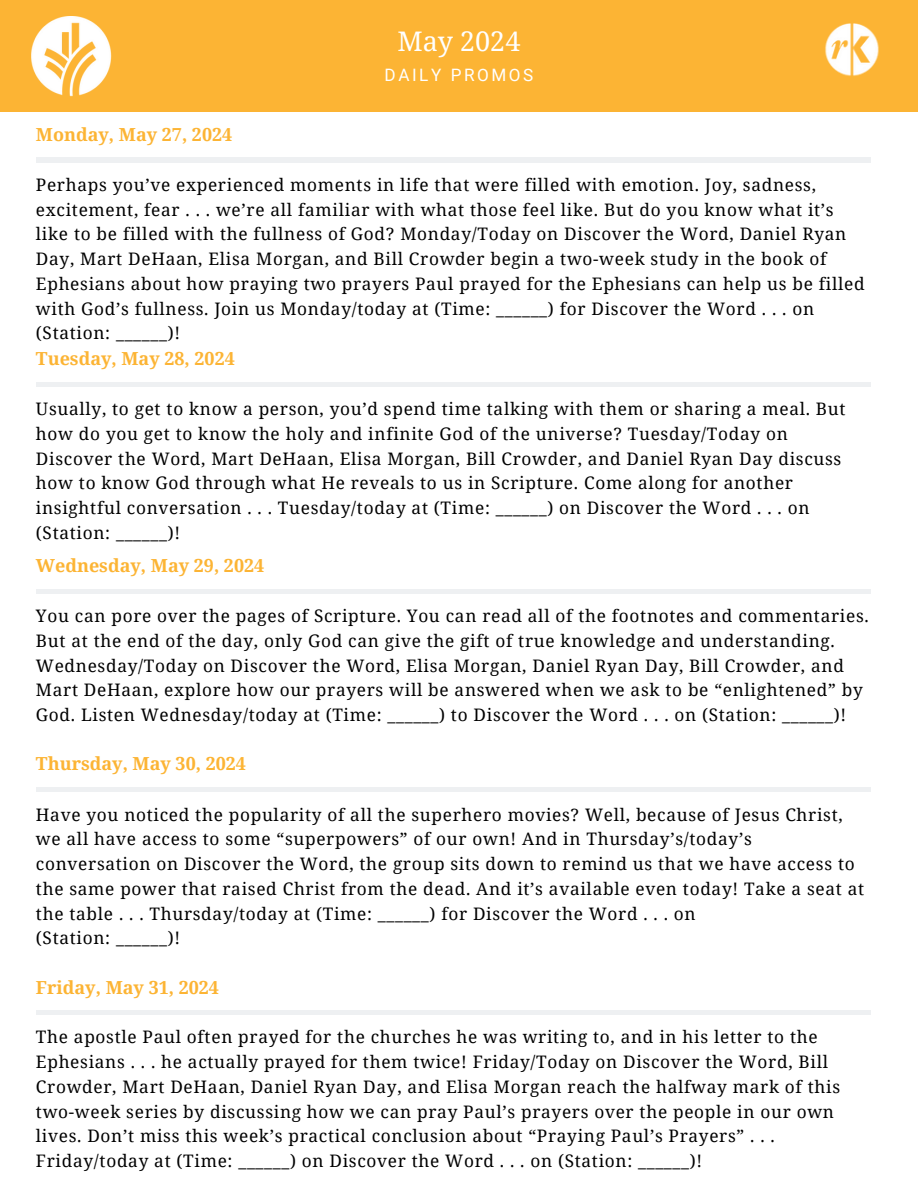
<style>
.page{position:relative;width:918px;height:1188px;background:#fff}
.page>*{position:absolute;margin:0;border:0;box-sizing:border-box;transform-origin:0 0}
.t1{font:27px "Noto Serif";color:#fff}
.t2{font:700 18px "Noto Serif";color:#fcb434}
.t3{font:17.25px/24.8px "Noto Serif";letter-spacing:.04em;color:#000}
.t4{font:17.1px "Roboto";letter-spacing:.15em;color:#fff}
</style>
<div class="page">
<div style="left:0;top:0;width:918px;height:112px;background:#fcb434"></div>
<img style="left:825px;top:23px;width:54px;height:53px">
<img style="left:31px;top:16px;width:81px;height:81px">
<div style="left:36px;top:589px;width:834px;height:5px;background:#eef0f2"></div>
<div style="left:36px;top:787px;width:834px;height:5px;background:#eef0f2"></div>
<div style="left:36px;top:1010px;width:834px;height:5px;background:#eef0f2"></div>
<hr style="left:36px;top:158px;width:834px;height:4px;background:#eef0f2">
<div style="left:36px;top:382px;width:834px;height:5px;background:#eef0f2"></div>
<h1 class="t1" style="left:397px;top:22px;width:125px">May 2024</h1>
<p class="t4" style="left:385px;top:65px;width:150px">DAILY PROMOS</p>
<p class="t2" style="left:36px;top:121px;width:198px">Monday, May 27, 2024</p>
<h3 class="t3" style="left:36px;top:172px;width:830px">Perhaps you’ve experienced moments in life that were filled with emotion. Joy, sadness, excitement, fear . . . we’re all familiar with what those feel like. But do you know what it’s like to be filled with the fullness of God? Monday/Today on Discover the Word, Daniel Ryan Day, Mart DeHaan, Elisa Morgan, and Bill Crowder begin a two-week study in the book of Ephesians about how praying two prayers Paul prayed for the Ephesians can help us be filled with God’s fullness. Join us Monday/today at (Time: ______) for Discover the Word . . . on</h3>
<p class="t3" style="left:36px;top:320px;width:146px">(Station: ______)!</p>
<p class="t2" style="left:36px;top:346px;width:200px">Tuesday, May 28, 2024</p>
<h3 class="t3" style="left:36px;top:396px;width:811px">Usually, to get to know a person, you’d spend time talking with them or sharing a meal. But how do you get to know the holy and infinite God of the universe? Tuesday/Today on Discover the Word, Mart DeHaan, Elisa Morgan, Bill Crowder, and Daniel Ryan Day discuss how to know God through what He reveals to us in Scripture. Come along for another insightful conversation . . . Tuesday/today at (Time: ______) on Discover the Word . . . on (Station: ______)!</h3>
<p class="t2" style="left:36px;top:553px;width:230px">Wednesday, May 29, 2024</p>
<h3 class="t3" style="left:36px;top:603px;width:834px">You can pore over the pages of Scripture. You can read all of the footnotes and commentaries.<br>But at the end of the day, only God can give the gift of true knowledge and understanding.<br>Wednesday/Today on Discover the Word, Elisa Morgan, Daniel Ryan Day, Bill Crowder, and Mart DeHaan, explore how our prayers will be answered when we ask to be “enlightened” by God. Listen Wednesday/today at (Time: ______) to Discover the Word . . . on (Station: ______)!</h3>
<p class="t2" style="left:36px;top:751px;width:211px">Thursday, May 30, 2024</p>
<p class="t3" style="left:36px;top:801px;width:830px">Have you noticed the popularity of all the superhero movies? Well, because of Jesus Christ, we all have access to some “superpowers” of our own! And in Thursday’s/today’s conversation on Discover the Word, the group sits down to remind us that we have access to the same power that raised Christ from the dead. And it’s available even today! Take a seat at the table . . . Thursday/today at (Time: ______) for Discover the Word . . . on</p>
<h3 class="t3" style="left:36px;top:925px;width:146px">(Station: ______)!</h3>
<p class="t2" style="left:36px;top:974px;width:185px">Friday, May 31, 2024</p>
<h3 class="t3" style="left:36px;top:1024px;width:806px">The apostle Paul often prayed for the churches he was writing to, and in his letter to the Ephesians . . . he actually prayed for them twice! Friday/Today on Discover the Word, Bill Crowder, Mart DeHaan, Daniel Ryan Day, and Elisa Morgan reach the halfway mark of this two-week series by discussing how we can pray Paul’s prayers over the people in our own lives. Don’t miss this week’s practical conclusion about “Praying Paul’s Prayers” . . .<br>Friday/today at (Time: ______) on Discover the Word . . . on (Station: ______)!</h3>
</div>
